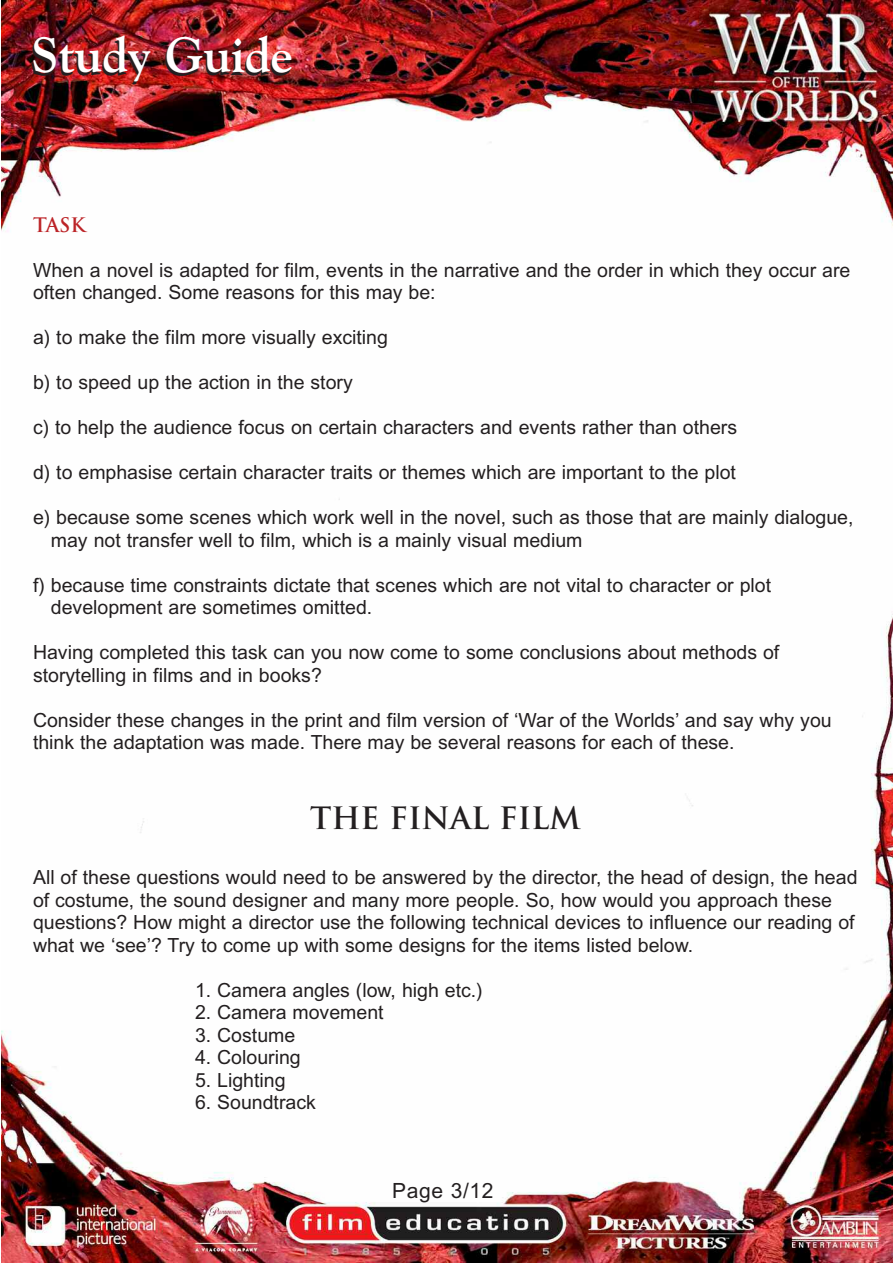
<style>
.page{position:relative;width:893px;height:1263px;background:#fff}
.page>*{position:absolute;margin:0;border:0;box-sizing:border-box;transform-origin:0 0}
.t1{font:700 49.5px "Goudy Old Style BT";color:#fff}
.t2{font:700 30px "Trajan";color:#231f20}
.t3{font:21px "Arial CE";letter-spacing:.03em;color:#231f20}
.t4{font:19.5px/22.5px "Arial CE";color:#231f20}
.t5{font:700 19.5px "Trajan";color:#bc2327}
</style>
<div class="page">
<img style="left:2px;top:0;width:891px;height:1263px">
<h1 class="t1" style="left:31px;top:36px;width:263px">Study Guide</h1>
<p class="t5" style="left:33px;top:214px;width:54px">TASK</p>
<p class="t4" style="left:33px;top:260px;width:819px">When a novel is adapted for film, events in the narrative and the order in which they occur are often changed. Some reasons for this may be:</p>
<p class="t4" style="left:33px;top:328px;width:356px">a) to make the film more visually exciting</p>
<p class="t4" style="left:33px;top:373px;width:321px">b) to speed up the action in the story</p>
<p class="t4" style="left:33px;top:418px;width:706px">c) to help the audience focus on certain characters and events rather than others</p>
<p class="t4" style="left:33px;top:463px;width:704px">d) to emphasise certain character traits or themes which are important to the plot</p>
<p class="t4" style="left:51px;top:508px;width:804px;text-indent:-18px">e) because some scenes which work well in the novel, such as those that are mainly dialogue, may not transfer well to film, which is a mainly visual medium</p>
<p class="t4" style="left:51px;top:575px;width:722px;text-indent:-18px">f) because time constraints dictate that scenes which are not vital to character or plot development are sometimes omitted.</p>
<p class="t4" style="left:33px;top:643px;width:748px">Having completed this task can you now come to some conclusions about methods of storytelling in films and in books?</p>
<p class="t4" style="left:33px;top:710px;width:800px">Consider these changes in the print and film version of ‘War of the Worlds’ and say why you think the adaptation was made. There may be several reasons for each of these.</p>
<h2 class="t2" style="left:310px;top:801px;width:272px">THE FINAL FILM</h2>
<p class="t4" style="left:33px;top:868px;width:826px">All of these questions would need to be answered by the director, the head of design, the head of costume, the sound designer and many more people. So, how would you approach these questions? How might a director use the following technical devices to influence our reading of what we ‘see’? Try to come up with some designs for the items listed below.</p>
<p class="t4" style="left:195px;top:980px;width:289px">1. Camera angles (low, high etc.)</p>
<p class="t4" style="left:195px;top:1003px;width:190px">2. Camera movement</p>
<p class="t4" style="left:195px;top:1025px;width:102px">3. Costume</p>
<p class="t4" style="left:195px;top:1048px;width:107px">4. Colouring</p>
<p class="t4" style="left:195px;top:1070px;width:92px">5. Lighting</p>
<p class="t4" style="left:195px;top:1093px;width:122px">6. Soundtrack</p>
<p class="t3" style="left:392px;top:1183px;width:103px">Page 3/12</p>
</div>
